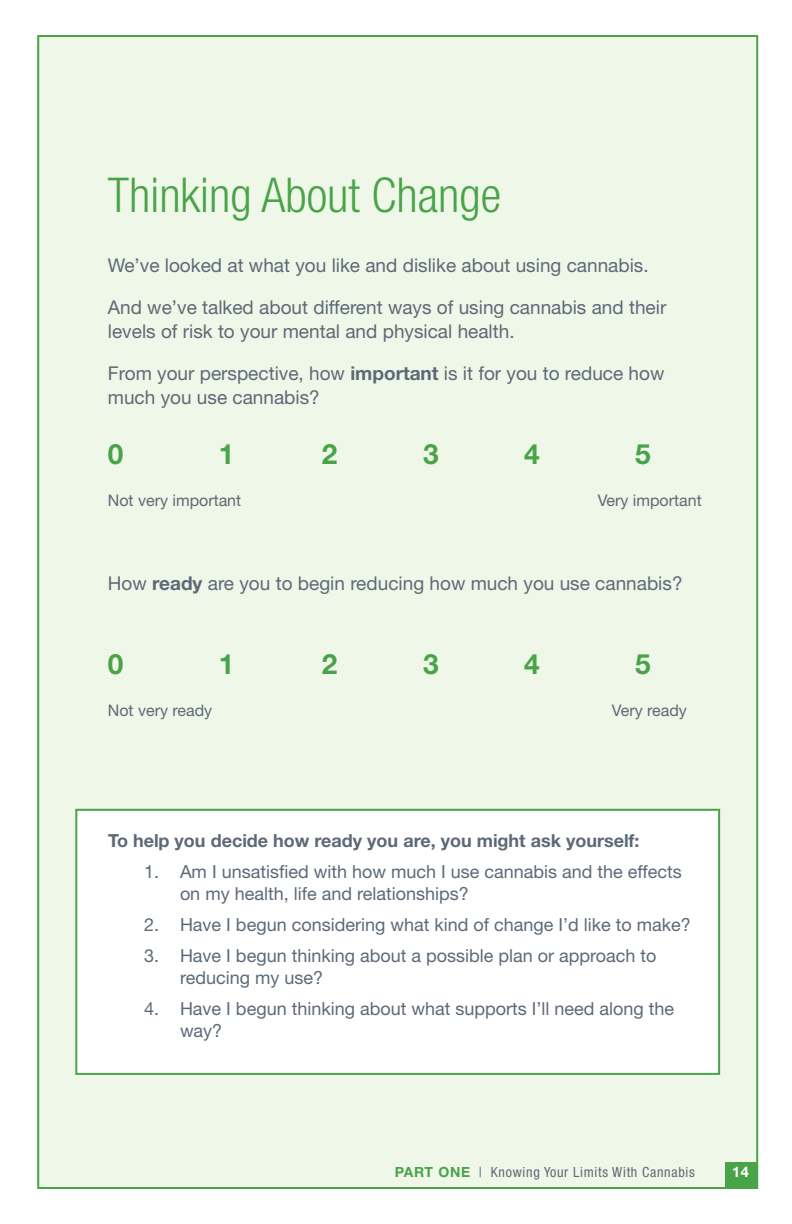
<style>
.page{position:relative;width:792px;height:1224px;background:#fff}
.page>*{position:absolute;margin:0;border:0;box-sizing:border-box;transform-origin:0 0}
.t1{font:300 condensed 48px "Helvetica Neue LT Std";color:#49a348}
.t2{font:700 28px "Helvetica Neue LT Std";color:#49a348}
.t3{font:19px/24px "Helvetica Neue LT Std";color:#5d6977}
.t4{font:18px/22px "Helvetica Neue LT Std";color:#5d6977}
.t5{font:700 18px "Helvetica Neue LT Std";color:#5d6977}
.t6{font:16px "Helvetica Neue LT Std";color:#5d6977}
.t7{font:700 14.6px "Helvetica Neue LT Std";color:#fff}
.t8{font:condensed 14px "Helvetica Neue LT Std";letter-spacing:.05em;color:#5d6977}
.s1{font-weight:700}
.s2{font-weight:700;font-stretch:normal;color:#49a348}
</style>
<div class="page">
<div style="left:37px;top:35px;width:721px;height:1154px;background:#eff7e8;border:2px solid #49a348"></div>
<div style="left:725px;top:1162px;width:32px;height:26px;background:#49a348"></div>
<div style="left:75px;top:809px;width:645px;height:266px;background:#fff;border:2px solid #49a348"></div>
<p class="t1" style="left:108px;top:167px;width:395px">Thinking About Change</p>
<p class="t3" style="left:108px;top:253px;width:542px">We’ve looked at what you like and dislike about using cannabis.</p>
<p class="t3" style="left:108px;top:295px;width:560px">And we’ve talked about different ways of using cannabis and their levels of risk to your mental and physical health.</p>
<p class="t3" style="left:108px;top:361px;width:558px">From your perspective, how <span class="s1">important</span> is it for you to reduce how much you use cannabis?</p>
<p class="t2" style="left:108px;top:436px;width:17px">0</p>
<p class="t2" style="left:219px;top:436px;width:17px">1</p>
<p class="t2" style="left:322px;top:436px;width:17px">2</p>
<p class="t2" style="left:423px;top:436px;width:17px">3</p>
<p class="t2" style="left:524px;top:436px;width:17px">4</p>
<p class="t2" style="left:635px;top:436px;width:17px">5</p>
<p class="t6" style="left:108px;top:490px;width:135px">Not very important</p>
<p class="t6" style="left:598px;top:490px;width:106px">Very important</p>
<p class="t3" style="left:108px;top:571px;width:576px">How <span class="s1">ready</span> are you to begin reducing how much you use cannabis?</p>
<p class="t2" style="left:108px;top:646px;width:17px">0</p>
<p class="t2" style="left:219px;top:646px;width:17px">1</p>
<p class="t2" style="left:322px;top:646px;width:17px">2</p>
<p class="t2" style="left:423px;top:646px;width:17px">3</p>
<p class="t2" style="left:524px;top:646px;width:17px">4</p>
<p class="t2" style="left:635px;top:646px;width:17px">5</p>
<p class="t6" style="left:108px;top:700px;width:106px">Not very ready</p>
<p class="t6" style="left:612px;top:700px;width:76px">Very ready</p>
<p class="t5" style="left:108px;top:830px;width:533px">To help you decide how ready you are, you might ask yourself:</p>
<p class="t4" style="left:180px;top:861px;width:503px;text-indent:-36px">1. Am I unsatisfied with how much I use cannabis and the effects on my health, life and relationships?</p>
<p class="t4" style="left:144px;top:914px;width:548px">2. Have I begun considering what kind of change I’d like to make?</p>
<p class="t4" style="left:180px;top:945px;width:478px;text-indent:-36px">3. Have I begun thinking about a possible plan or approach to reducing my use?</p>
<p class="t4" style="left:180px;top:998px;width:496px;text-indent:-36px">4. Have I begun thinking about what supports I’ll need along the way?</p>
<p class="t8" style="left:395px;top:1164px;width:302px"><span class="s2">PART ONE</span> | Knowing Your Limits With Cannabis</p>
<p class="t7" style="left:732px;top:1163px;width:18px">14</p>
</div>
